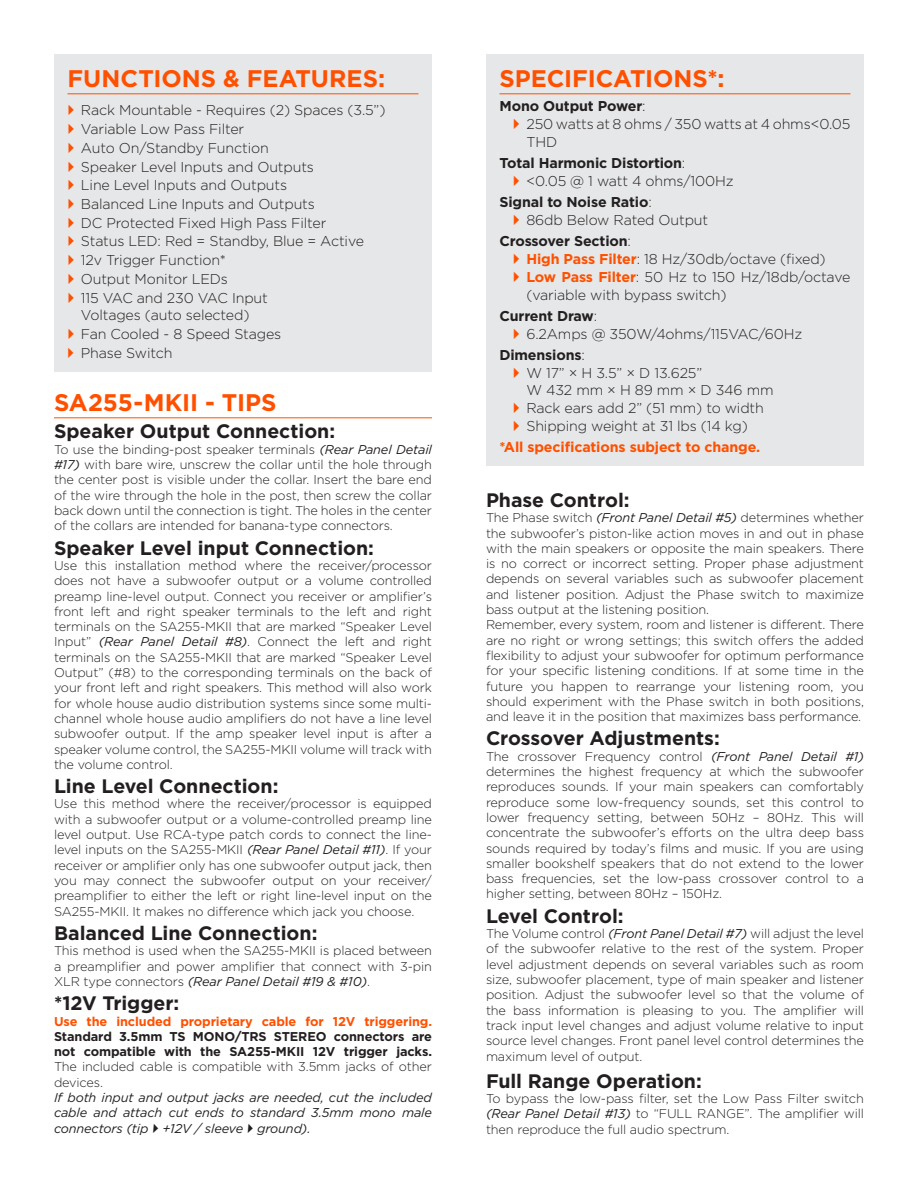
<style>
.page{position:relative;width:918px;height:1188px;background:#fff}
.page>*{position:absolute;margin:0;border:0;box-sizing:border-box;transform-origin:0 0}
.t1{font:700 24px "Gotham";letter-spacing:-.005em;color:#ff5000}
.t2{font:700 19.5px "Gotham";color:#231f20}
.t3{font:300 14.25px/18.6px "Gotham";letter-spacing:-.01em;color:#231f20}
.t4{font:700 14.25px/17.9px "Gotham";letter-spacing:-.01em;color:#231f20}
.t5{font:700 14.25px "Gotham";letter-spacing:-.01em;color:#ff5000}
.t6{font:300 12.75px/15.3px "Gotham";letter-spacing:-.01em;color:#231f20;text-align:justify}
.t7{font:italic 12.75px/15.3px "Gotham";letter-spacing:-.01em;color:#231f20;text-align:justify}
.t8{font:700 12.75px/15.3px "Gotham";letter-spacing:-.01em;color:#231f20}
.t9{font:700 12.75px "Gotham";letter-spacing:-.01em;color:#ff5000}
.s1{font-weight:400;font-style:italic}
.s2{font-weight:700}
.s3{font-weight:300}
.s4{font-weight:700;color:#ff5000}
</style>
<div class="page">
<div style="left:54px;top:54px;width:378px;height:317px;background:#e5e7e8"></div>
<hr style="left:68px;top:93px;width:350px;height:1px;background:#ff5000">
<div style="left:486px;top:54px;width:378px;height:412px;background:#e5e7e8"></div>
<hr style="left:500px;top:93px;width:350px;height:1px;background:#ff5000">
<hr style="left:54px;top:417px;width:378px;height:1px;background:#ff5000">
<h1 class="t1" style="left:68px;top:62px;width:319px">FUNCTIONS &amp; FEATURES:</h1>
<p class="t3" style="left:81px;top:101px;width:306px">Rack Mountable - Requires (2) Spaces (3.5”)<br>Variable Low Pass Filter<br>Auto On/Standby Function<br>Speaker Level Inputs and Outputs<br>Line Level Inputs and Outputs<br>Balanced Line Inputs and Outputs<br>DC Protected Fixed High Pass Filter<br>Status LED: Red = Standby, Blue = Active<br>12v Trigger Function*<br>Output Monitor LEDs<br>115 VAC and 230 VAC Input<br>Voltages (auto selected)<br>Fan Cooled - 8 Speed Stages<br>Phase Switch</p>
<h1 class="t1" style="left:54px;top:386px;width:224px">SA255-MKII - TIPS</h1>
<h2 class="t2" style="left:54px;top:419px;width:283px">Speaker Output Connection:</h2>
<p class="t6" style="left:54px;top:441px;width:380px">To use the binding-post speaker terminals <span class="s1">(Rear Panel Detail #17)</span> with bare wire, unscrew the collar until the hole through the center post is visible under the collar. Insert the bare end of the wire through the hole in the post, then screw the collar back down until the connection is tight. The holes in the center of the collars are intended for banana-type connectors.</p>
<h2 class="t2" style="left:54px;top:535px;width:322px">Speaker Level input Connection:</h2>
<p class="t6" style="left:54px;top:557px;width:380px">Use this installation method where the receiver/processor does not have a subwoofer output or a volume controlled preamp line-level output. Connect you receiver or amplifier’s front left and right speaker terminals to the left and right terminals on the SA255-MKII that are marked “Speaker Level Input” <span class="s1">(Rear Panel Detail #8)</span>. Connect the left and right terminals on the SA255-MKII that are marked “Speaker Level Output” (#8) to the corresponding terminals on the back of your front left and right speakers. This method will also work for whole house audio distribution systems since some multi&shy;channel whole house audio amplifiers do not have a line level subwoofer output. If the amp speaker level input is after a speaker volume control, the SA255-MKII volume will track with the volume control.</p>
<h2 class="t2" style="left:54px;top:773px;width:226px">Line Level Connection:</h2>
<p class="t6" style="left:54px;top:796px;width:380px">Use this method where the receiver/processor is equipped with a subwoofer output or a volume-controlled preamp line level output. Use RCA-type patch cords to connect the line&shy;level inputs on the SA255-MKII <span class="s1">(Rear Panel Detail #11)</span>. If your receiver or amplifier only has one subwoofer output jack, then you may connect the subwoofer output on your receiver/ preamplifier to either the left or right line-level input on the SA255-MKII. It makes no difference which jack you choose.</p>
<h2 class="t2" style="left:54px;top:920px;width:265px">Balanced Line Connection:</h2>
<p class="t6" style="left:54px;top:943px;width:380px">This method is used when the SA255-MKII is placed between a preamplifier and power amplifier that connect with 3-pin XLR type connectors <span class="s1">(Rear Panel Detail #19 &amp; #10)</span>.</p>
<h2 class="t2" style="left:54px;top:990px;width:127px">*12V Trigger:</h2>
<p class="t9" style="left:54px;top:1013px;width:380px">Use the included proprietary cable for 12V triggering.</p>
<p class="t8" style="left:54px;top:1029px;width:380px">Standard 3.5mm TS MONO/TRS STEREO connectors are not compatible with the SA255-MKII 12V trigger jacks.</p>
<p class="t6" style="left:54px;top:1059px;width:380px">The included cable is compatible with 3.5mm jacks of other devices.</p>
<p class="t7" style="left:54px;top:1090px;width:380px">If both input and output jacks are needed, cut the included cable and attach cut ends to standard 3.5mm mono male connectors (tip +12V / sleeve ground).</p>
<h1 class="t1" style="left:500px;top:62px;width:227px">SPECIFICATIONS*:</h1>
<p class="t3" style="left:526px;top:97px;width:326px;line-height:17.9px;text-indent:-27px"><span class="s2">Mono Output Power</span>:<br>250 watts at 8 ohms / 350 watts at 4 ohms&lt;0.05<br>THD</p>
<p class="t4" style="left:526px;top:154px;width:209px;text-indent:-27px">Total Harmonic Distortion<span class="s3">:<br>&lt;0.05 @ 1 watt 4 ohms/100Hz</span></p>
<p class="t3" style="left:526px;top:193px;width:183px;line-height:17.9px;text-indent:-27px"><span class="s2">Signal to Noise Ratio</span>:<br>86db Below Rated Output</p>
<p class="t3" style="left:526px;top:232px;width:326px;line-height:17.9px;text-indent:-27px"><span class="s2">Crossover Section</span>:<br><span class="s4">High Pass Filter</span>: 18 Hz/30db/octave (fixed)<br><span class="s4">Low Pass Filter</span>: 50 Hz to 150 Hz/18db/octave (variable with bypass switch)</p>
<p class="t3" style="left:526px;top:306px;width:278px;line-height:17.9px;text-indent:-27px"><span class="s2">Current Draw</span>:<br>6.2Amps @ 350W/4ohms/115VAC/60Hz</p>
<p class="t3" style="left:526px;top:345px;width:249px;line-height:17.9px;text-indent:-27px"><span class="s2">Dimensions</span>:<br>W 17” × H 3.5” × D 13.625”<br>W 432 mm × H 89 mm × D 346 mm<br>Rack ears add 2” (51 mm) to width<br>Shipping weight at 31 lbs (14 kg)</p>
<p class="t5" style="left:499px;top:438px;width:262px">*All specifications subject to change.</p>
<h2 class="t2" style="left:486px;top:487px;width:145px">Phase Control:</h2>
<p class="t6" style="left:486px;top:510px;width:380px;text-align:left">The Phase switch <span class="s1">(Front Panel Detail #5)</span> determines whether the subwoofer’s piston-like action moves in and out in phase with the main speakers or opposite the main speakers. There is no correct or incorrect setting. Proper phase adjustment depends on several variables such as subwoofer placement and listener position. Adjust the Phase switch to maximize bass output at the listening position.<br>Remember, every system, room and listener is different. There are no right or wrong settings; this switch offers the added flexibility to adjust your subwoofer for optimum performance for your specific listening conditions. If at some time in the future you happen to rearrange your listening room, you should experiment with the Phase switch in both positions, and leave it in the position that maximizes bass performance.</p>
<h2 class="t2" style="left:486px;top:726px;width:235px">Crossover Adjustments:</h2>
<p class="t6" style="left:486px;top:748px;width:380px">The crossover Frequency control <span class="s1">(Front Panel Detail #1) </span>determines the highest frequency at which the subwoofer reproduces sounds. If your main speakers can comfortably reproduce some low-frequency sounds, set this control to lower frequency setting, between 50Hz – 80Hz. This will concentrate the subwoofer’s efforts on the ultra deep bass sounds required by today’s films and music. If you are using smaller bookshelf speakers that do not extend to the lower bass frequencies, set the low-pass crossover control to a higher setting, between 80Hz – 150Hz.</p>
<h2 class="t2" style="left:486px;top:903px;width:139px">Level Control:</h2>
<p class="t6" style="left:486px;top:926px;width:380px">The Volume control <span class="s1">(Front Panel Detail #7)</span> will adjust the level of the subwoofer relative to the rest of the system. Proper level adjustment depends on several variables such as room size, subwoofer placement, type of main speaker and listener position. Adjust the subwoofer level so that the volume of the bass information is pleasing to you. The amplifier will track input level changes and adjust volume relative to input source level changes. Front panel level control determines the maximum level of output.</p>
<h2 class="t2" style="left:486px;top:1068px;width:217px">Full Range Operation:</h2>
<p class="t6" style="left:486px;top:1090px;width:379px">To bypass the low-pass filter, set the Low Pass Filter switch <span class="s1">(Rear Panel Detail #13)</span> to “FULL RANGE”. The amplifier will then reproduce the full audio spectrum.</p>
</div>
